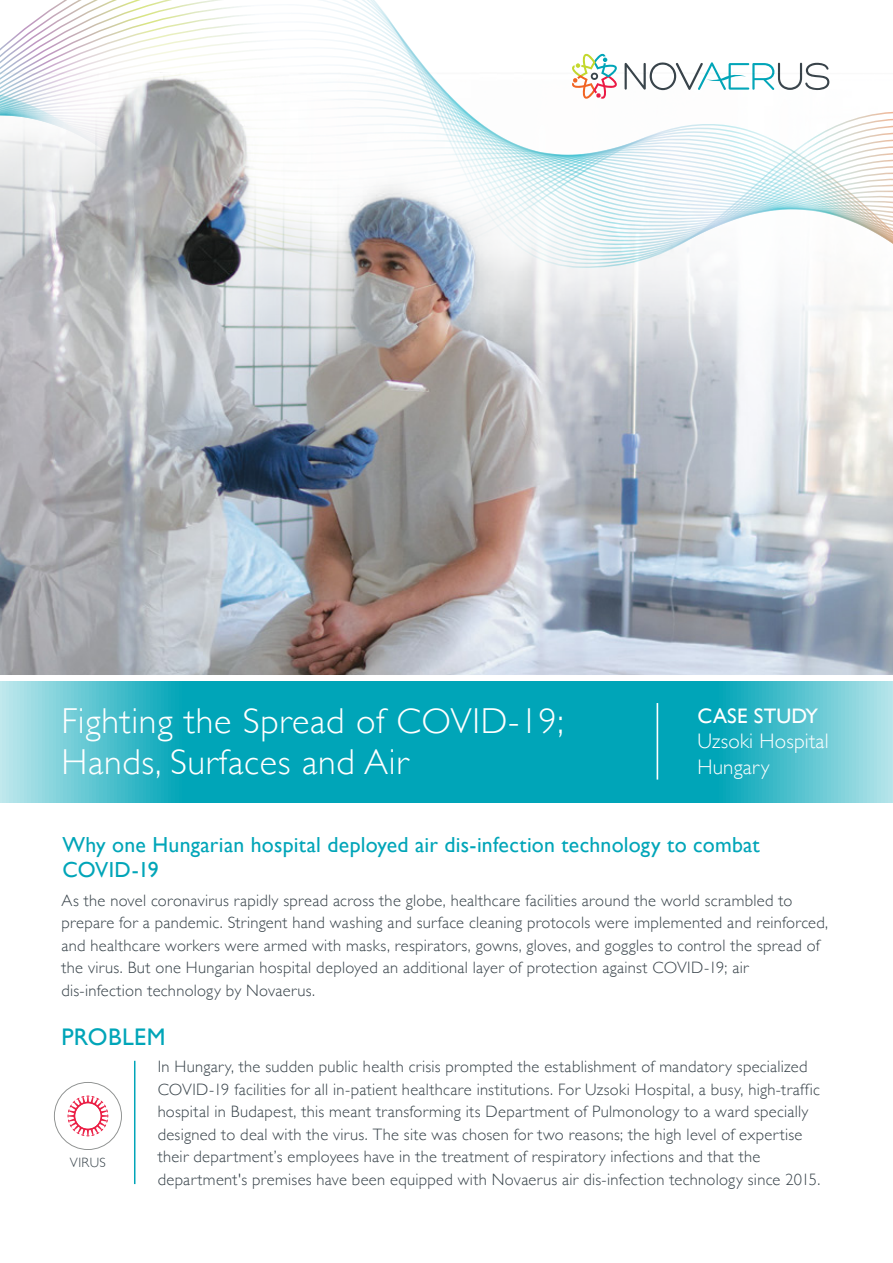
<style>
.page{position:relative;width:893px;height:1263px;background:#fff}
.page>*{position:absolute;margin:0;border:0;box-sizing:border-box;transform-origin:0 0}
.t1{font:300 36px/40.5px "Gill Sans";letter-spacing:.02em;color:#fff}
.t2{font:24px "Gill Sans";letter-spacing:.015em;color:#00a5b8}
.t3{font:21.75px/25.5px "Gill Sans";letter-spacing:.01em;color:#00a5b8}
.t4{font:300 21px/25.5px "Gill Sans";letter-spacing:.01em;color:#fff}
.t5{font:21px "Gill Sans";letter-spacing:.01em;color:#fff}
.t6{font:300 16.5px/22.5px "Gill Sans";letter-spacing:.015em;color:#38434a}
.t7{font:300 13.5px "Gill Sans";letter-spacing:.035em;color:#38434a}
</style>
<div class="page">
<svg style="left:0;top:681px;width:893px;height:122px;background:#26b2c2"></svg>
<hr style="left:657px;top:703px;width:1px;height:76px;background:#fff">
<svg style="left:364px;top:60px;width:465px;height:8px"></svg>
<svg style="left:0;top:14px;width:364px;height:59px"></svg>
<img style="left:0;top:73px;width:893px;height:602px">
<hr style="left:134px;top:1061px;width:1px;height:123px;background:#00a5b8">
<svg style="left:54px;top:1082px;width:68px;height:68px"></svg>
<h1 class="t1" style="left:61px;top:700px;width:504px">Fighting the Spread of COVID-19;<br>Hands, Surfaces and Air</h1>
<p class="t5" style="left:697px;top:703px;width:122px">CASE STUDY</p>
<p class="t4" style="left:697px;top:728px;width:133px">Uzsoki Hospital<br>Hungary</p>
<h3 class="t3" style="left:62px;top:831px;width:699px">Why one Hungarian hospital deployed air dis-infection technology to combat<br>COVID-19</h3>
<p class="t6" style="left:61px;top:888px;width:768px">As the novel coronavirus rapidly spread across the globe, healthcare facilities around the world scrambled to prepare for a pandemic. Stringent hand washing and surface cleaning protocols were implemented and reinforced, and healthcare workers were armed with masks, respirators, gowns, gloves, and goggles to control the spread of the virus. But one Hungarian hospital deployed an additional layer of protection against COVID-19; air dis-infection technology by Novaerus.</p>
<h2 class="t2" style="left:61px;top:1022px;width:106px">PROBLEM</h2>
<p class="t6" style="left:158px;top:1055px;width:664px">In Hungary, the sudden public health crisis prompted the establishment of mandatory specialized COVID-19 facilities for all in-patient healthcare institutions. For Uzsoki Hospital, a busy, high-traffic hospital in Budapest, this meant transforming its Department of Pulmonology to a ward specially designed to deal with the virus. The site was chosen for two reasons; the high level of expertise their department’s employees have in the treatment of respiratory infections and that the department's premises have been equipped with Novaerus air dis-infection technology since 2015.</p>
<p class="t7" style="left:70px;top:1151px;width:38px">VIRUS</p>
</div>
